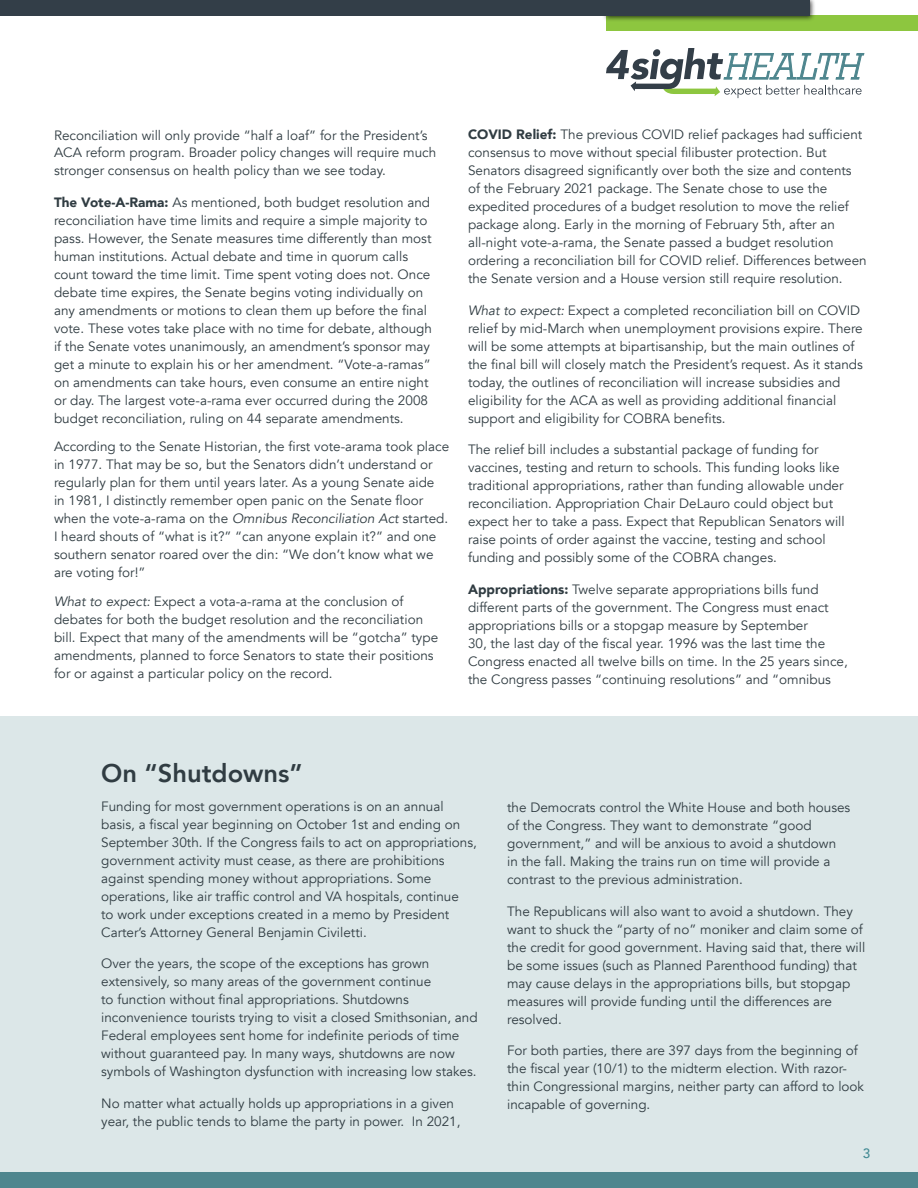
<style>
.page{position:relative;width:918px;height:1188px;background:#fff}
.page>*{position:absolute;margin:0;border:0;box-sizing:border-box;transform-origin:0 0}
.t1{font:800 25.5px "Avenir";color:#303c42}
.t2{font:13.5px/18px "Avenir";color:#303c42}
.t3{font:500 13.5px "Avenir";color:#3e8b94}
.s1{font-weight:900}
.s2{font-style:italic}
</style>
<div class="page">
<div style="left:0;top:716px;width:918px;height:472px;background:#dce7e8"></div>
<svg style="left:606px;top:48px;width:258px;height:50px"></svg>
<div style="left:606px;top:16px;width:312px;height:15px;background:#8dc63f"></div>
<div style="left:602px;top:0;width:214px;height:22px;background:#000;opacity:.75"></div>
<div style="left:0;top:0;width:810px;height:16px;background:#333e48"></div>
<div style="left:0;top:1172px;width:918px;height:16px;background:#4e868e"></div>
<p class="t2" style="left:54px;top:126px;width:384px">Reconciliation will only provide “half a loaf” for the President’s<br>ACA reform program. Broader policy changes will require much stronger consensus on health policy than we see today.</p>
<p class="t2" style="left:54px;top:194px;width:380px"><span class="s1">The Vote-A-Rama:</span> As mentioned, both budget resolution and reconciliation have time limits and require a simple majority to pass. However, the Senate measures time differently than most human institutions. Actual debate and time in quorum calls count toward the time limit. Time spent voting does not. Once debate time expires, the Senate begins voting individually on any amendments or motions to clean them up before the final vote. These votes take place with no time for debate, although if the Senate votes unanimously, an amendment’s sponsor may get a minute to explain his or her amendment. “Vote-a-ramas” on amendments can take hours, even consume an entire night or day. The largest vote-a-rama ever occurred during the 2008 budget reconciliation, ruling on 44 separate amendments.</p>
<p class="t2" style="left:54px;top:438px;width:397px">According to the Senate Historian, the first vote-arama took place in 1977. That may be so, but the Senators didn’t understand or regularly plan for them until years later. As a young Senate aide<br>in 1981, I distinctly remember open panic on the Senate floor when the vote-a-rama on the <span class="s2">Omnibus Reconciliation Act</span> started.<br>I heard shouts of “what is it?” “can anyone explain it?” and one southern senator roared over the din: “We don’t know what we are voting for!”</p>
<p class="t2" style="left:54px;top:592px;width:386px"><span class="s2">What to expect:</span> Expect a vota-a-rama at the conclusion of debates for both the budget resolution and the reconciliation bill. Expect that many of the amendments will be “gotcha” type amendments, planned to force Senators to state their positions for or against a particular policy on the record.</p>
<p class="t2" style="left:468px;top:126px;width:400px"><span class="s1">COVID Relief:</span> The previous COVID relief packages had sufficient consensus to move without special filibuster protection. But Senators disagreed significantly over both the size and contents of the February 2021 package. The Senate chose to use the expedited procedures of a budget resolution to move the relief package along. Early in the morning of February 5th, after an all-night vote-a-rama, the Senate passed a budget resolution ordering a reconciliation bill for COVID relief. Differences between the Senate version and a House version still require resolution.</p>
<p class="t2" style="left:468px;top:301px;width:396px"><span class="s2">What to expect:</span> Expect a completed reconciliation bill on COVID relief by mid-March when unemployment provisions expire. There will be some attempts at bipartisanship, but the main outlines of the final bill will closely match the President’s request. As it stands today, the outlines of reconciliation will increase subsidies and eligibility for the ACA as well as providing additional financial support and eligibility for COBRA benefits.</p>
<p class="t2" style="left:468px;top:441px;width:378px">The relief bill includes a substantial package of funding for vaccines, testing and return to schools. This funding looks like traditional appropriations, rather than funding allowable under reconciliation. Appropriation Chair DeLauro could object but expect her to take a pass. Expect that Republican Senators will raise points of order against the vaccine, testing and school funding and possibly some of the COBRA changes.</p>
<p class="t2" style="left:468px;top:580px;width:381px"><span class="s1">Appropriations:</span> Twelve separate appropriations bills fund different parts of the government. The Congress must enact appropriations bills or a stopgap measure by September<br>30, the last day of the fiscal year. 1996 was the last time the Congress enacted all twelve bills on time. In the 25 years since, the Congress passes “continuing resolutions” and “omnibus</p>
<h1 class="t1" style="left:101px;top:754px;width:203px">On “Shutdowns”</h1>
<p class="t2" style="left:101px;top:797px;width:377px">Funding for most government operations is on an annual basis, a fiscal year beginning on October 1st and ending on September 30th. If the Congress fails to act on appropriations, government activity must cease, as there are prohibitions against spending money without appropriations. Some operations, like air traffic control and VA hospitals, continue<br>to work under exceptions created in a memo by President Carter’s Attorney General Benjamin Civiletti.</p>
<p class="t2" style="left:101px;top:955px;width:378px">Over the years, the scope of the exceptions has grown extensively, so many areas of the government continue<br>to function without final appropriations. Shutdowns inconvenience tourists trying to visit a closed Smithsonian, and Federal employees sent home for indefinite periods of time without guaranteed pay. In many ways, shutdowns are now symbols of Washington dysfunction with increasing low stakes.</p>
<p class="t2" style="left:101px;top:1094px;width:361px">No matter what actually holds up appropriations in a given year, the public tends to blame the party in power. In 2021,</p>
<p class="t2" style="left:507px;top:799px;width:345px">the Democrats control the White House and both houses of the Congress. They want to demonstrate “good government,” and will be anxious to avoid a shutdown<br>in the fall. Making the trains run on time will provide a contrast to the previous administration.</p>
<p class="t2" style="left:507px;top:902px;width:360px">The Republicans will also want to avoid a shutdown. They want to shuck the “party of no” moniker and claim some of the credit for good government. Having said that, there will be some issues (such as Planned Parenthood funding) that may cause delays in the appropriations bills, but stopgap measures will provide funding until the differences are resolved.</p>
<p class="t2" style="left:507px;top:1042px;width:358px">For both parties, there are 397 days from the beginning of the fiscal year (10/1) to the midterm election. With razor&shy;thin Congressional margins, neither party can afford to look incapable of governing.</p>
<p class="t3" style="left:863px;top:1142px;width:9px">3</p>
</div>
